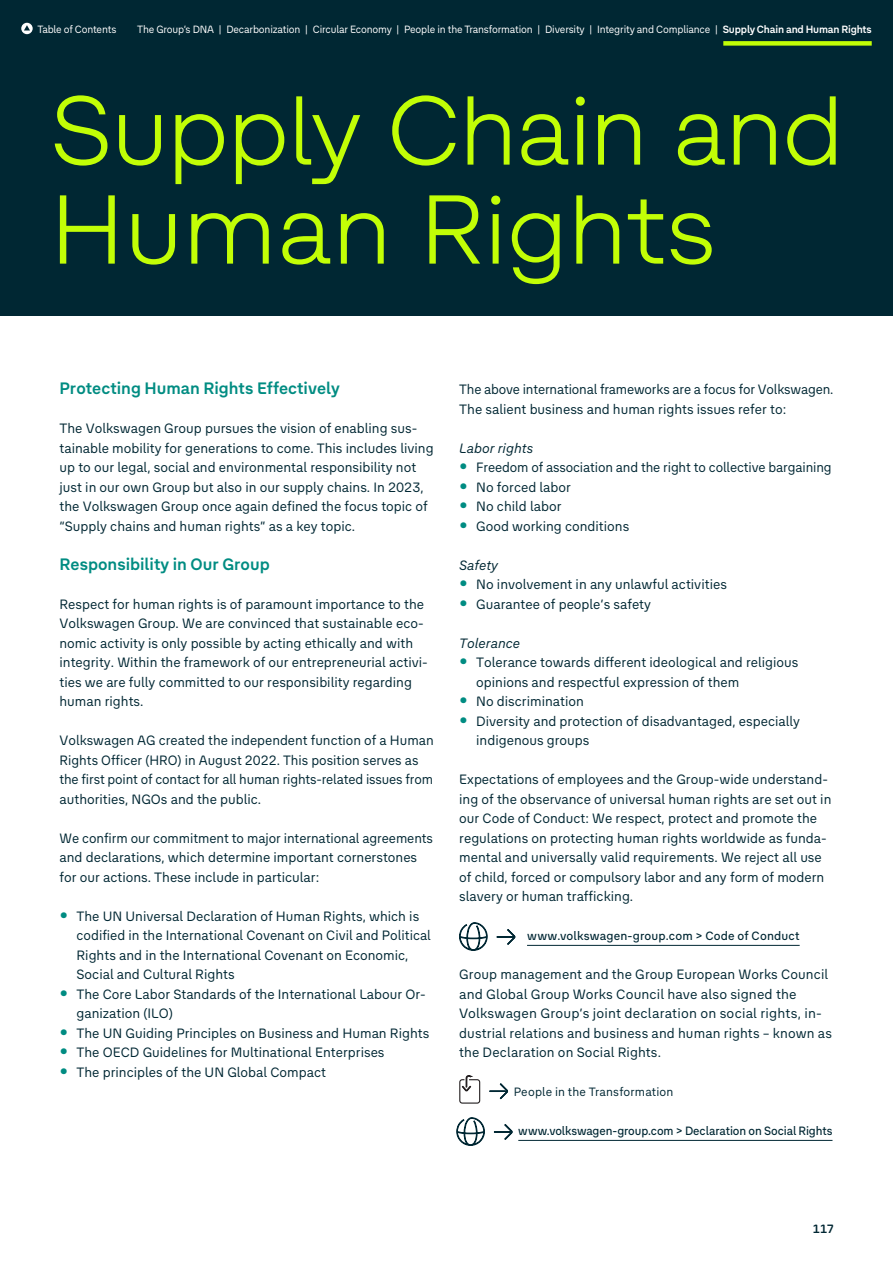
<style>
.page{position:relative;width:893px;height:1263px;background:#fff}
.page>*{position:absolute;margin:0;border:0;box-sizing:border-box;transform-origin:0 0}
.t1{font:300 97.5px/99px "The Group HEAD Pro";letter-spacing:-.005em;color:#c2fe06}
.t2{font:700 16.5px "The Group TEXT Pro";color:#008c82}
.t3{font:13.5px/19.5px "The Group TEXT Pro";color:#002733}
.t4{font:italic 13.5px "The Group TEXT Pro";color:#002733}
.t5{font:500 12px "The Group TEXT Pro";color:#002733}
.t6{font:12px "The Group TEXT Pro";letter-spacing:.015em;color:#002733}
.t7{font:700 12px "The Group TEXT Pro";color:#002733}
.t8{font:10.5px "The Group TEXT Pro";letter-spacing:-.015em;color:#fff}
.s1{font-weight:700}
.s2{font-weight:700;font-size:19.5px;color:#008c82}
</style>
<div class="page">
<hr style="left:527px;top:945px;width:273px;height:1px;background:#002733">
<hr style="left:518px;top:1140px;width:314px;height:1px;background:#002733">
<svg style="left:459px;top:922px;width:29px;height:29px"></svg>
<svg style="left:497px;top:929px;width:18px;height:16px"></svg>
<svg style="left:489px;top:1083px;width:19px;height:16px"></svg>
<svg style="left:462px;top:1075px;width:11px;height:16px"></svg>
<div style="left:471px;top:1077px;width:6px;height:8px;background:#fff"></div>
<div style="left:459px;top:1079px;width:21px;height:25px;border:1px solid #231f20;border-radius:2px"></div>
<svg style="left:456px;top:1117px;width:29px;height:29px"></svg>
<svg style="left:494px;top:1124px;width:18px;height:16px"></svg>
<div style="left:0;top:0;width:893px;height:316px;background:#002733"></div>
<div style="left:723px;top:41px;width:149px;height:5px;background:#c2fe06"></div>
<svg style="left:21px;top:23px;width:12px;height:11px"></svg>
<svg style="left:24px;top:25px;width:6px;height:6px"></svg>
<p class="t8" style="left:38px;top:21px;width:80px">Table of Contents</p>
<p class="t8" style="left:137px;top:21px;width:736px">The Group’s DNA | Decarbonization | Circular Economy | People in the Transformation | Diversity | Integrity and Compliance | <span class="s1">Supply Chain and Human Rights</span></p>
<h1 class="t1" style="left:51px;top:75px;width:794px">Supply Chain and<br>Human Rights</h1>
<p class="t2" style="left:60px;top:376px;width:282px">Protecting Human Rights Effectively</p>
<p class="t3" style="left:60px;top:418px;width:376px">The Volkswagen Group pursues the vision of enabling sus&shy;tainable mobility for generations to come. This includes living up to our legal, social and environmental responsibility not just in our own Group but also in our supply chains. In 2023, the Volkswagen Group once again defined the focus topic of “Supply chains and human rights” as a key topic.</p>
<p class="t2" style="left:60px;top:552px;width:212px">Responsibility in Our Group</p>
<p class="t3" style="left:60px;top:593px;width:370px">Respect for human rights is of paramount importance to the Volkswagen Group. We are convinced that sustainable eco&shy;nomic activity is only possible by acting ethically and with integrity. Within the framework of our entrepreneurial activi&shy;ties we are fully committed to our responsibility regarding human rights.</p>
<p class="t3" style="left:60px;top:730px;width:376px">Volkswagen AG created the independent function of a Human Rights Officer (HRO) in August 2022. This position serves as the first point of contact for all human rights-related issues from authorities, NGOs and the public.</p>
<p class="t3" style="left:60px;top:827px;width:375px">We confirm our commitment to major international agreements and declarations, which determine important cornerstones for our actions. These include in particular:</p>
<p class="t3" style="left:77px;top:905px;width:356px;text-indent:-17px"><span class="s2">•</span> The UN Universal Declaration of Human Rights, which is codified in the International Covenant on Civil and Political Rights and in the International Covenant on Economic, Social and Cultural Rights</p>
<p class="t3" style="left:77px;top:983px;width:351px;text-indent:-17px"><span class="s2">•</span> The Core Labor Standards of the International Labour Or&shy;ganization (ILO)</p>
<p class="t3" style="left:60px;top:1022px;width:371px"><span class="s2">•</span> The UN Guiding Principles on Business and Human Rights</p>
<p class="t3" style="left:60px;top:1042px;width:327px"><span class="s2">•</span> The OECD Guidelines for Multinational Enterprises</p>
<p class="t3" style="left:60px;top:1061px;width:268px"><span class="s2">•</span> The principles of the UN Global Compact</p>
<p class="t3" style="left:459px;top:379px;width:376px">The above international frameworks are a focus for Volkswagen.<br>The salient business and human rights issues refer to:</p>
<p class="t4" style="left:459px;top:438px;width:75px">Labor rights</p>
<p class="t3" style="left:459px;top:457px;width:374px"><span class="s2">•</span> Freedom of association and the right to collective bargaining</p>
<p class="t3" style="left:459px;top:476px;width:113px"><span class="s2">•</span> No forced labor</p>
<p class="t3" style="left:459px;top:496px;width:104px"><span class="s2">•</span> No child labor</p>
<p class="t3" style="left:459px;top:515px;width:172px"><span class="s2">•</span> Good working conditions</p>
<p class="t4" style="left:459px;top:555px;width:40px">Safety</p>
<p class="t3" style="left:459px;top:574px;width:269px"><span class="s2">•</span> No involvement in any unlawful activities</p>
<p class="t3" style="left:459px;top:593px;width:193px"><span class="s2">•</span> Guarantee of people’s safety</p>
<p class="t4" style="left:459px;top:633px;width:62px">Tolerance</p>
<p class="t3" style="left:476px;top:652px;width:324px;text-indent:-17px"><span class="s2">•</span> Tolerance towards different ideological and religious opinions and respectful expression of them</p>
<p class="t3" style="left:459px;top:691px;width:126px"><span class="s2">•</span> No discrimination</p>
<p class="t3" style="left:476px;top:710px;width:325px;text-indent:-17px"><span class="s2">•</span> Diversity and protection of disadvantaged, especially indigenous groups</p>
<p class="t3" style="left:459px;top:769px;width:374px">Expectations of employees and the Group-wide understand&shy;ing of the observance of universal human rights are set out in our Code of Conduct: We respect, protect and promote the regulations on protecting human rights worldwide as funda&shy;mental and universally valid requirements. We reject all use of child, forced or compulsory labor and any form of modern slavery or human trafficking.</p>
<p class="t5" style="left:527px;top:927px;width:274px">www.volkswagen-group.com &gt; Code of Conduct</p>
<p class="t3" style="left:459px;top:964px;width:374px">Group management and the Group European Works Council and Global Group Works Council have also signed the Volkswagen Group’s joint declaration on social rights, in&shy;dustrial relations and business and human rights – known as the Declaration on Social Rights.</p>
<p class="t6" style="left:514px;top:1083px;width:161px">People in the Transformation</p>
<p class="t5" style="left:518px;top:1122px;width:316px">www.volkswagen-group.com &gt; Declaration on Social Rights</p>
<p class="t7" style="left:813px;top:1219px;width:23px">117</p>
</div>
